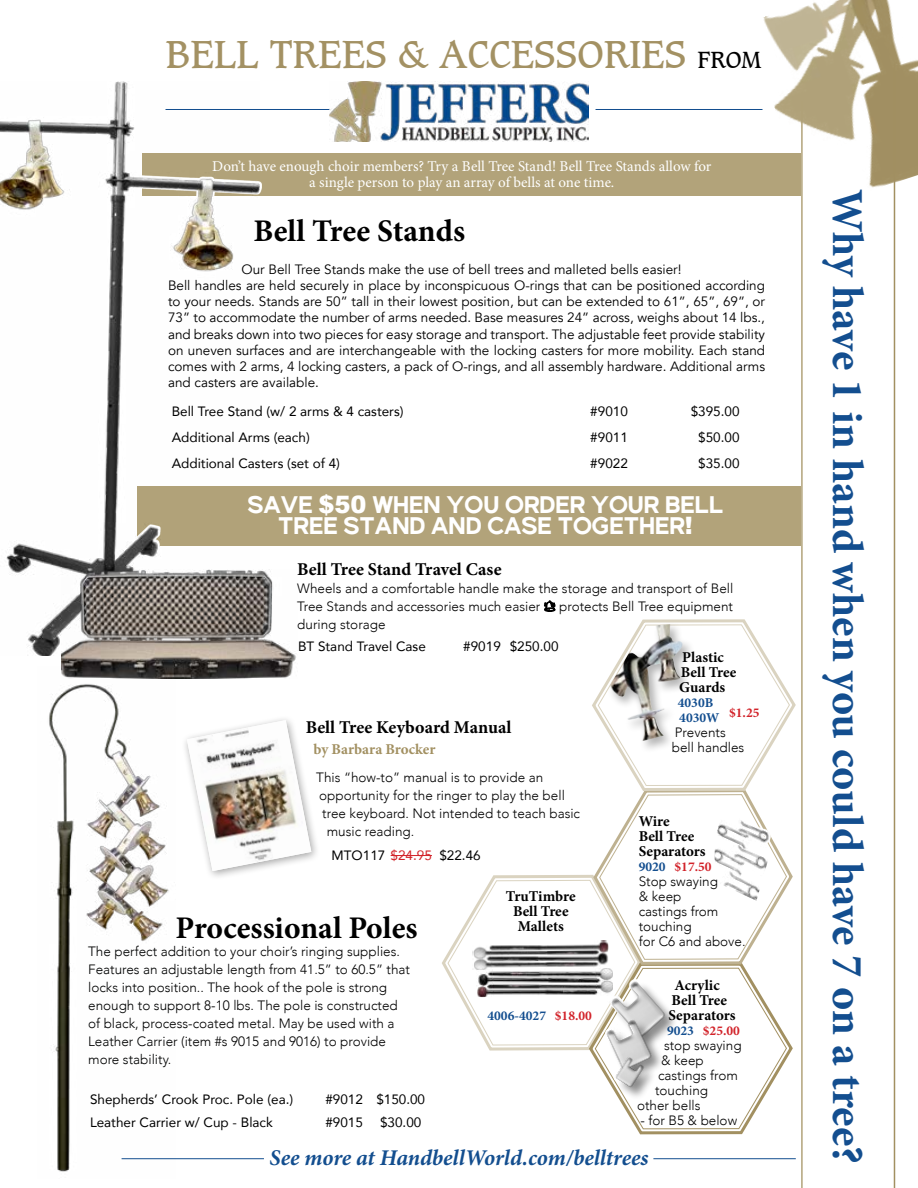
<style>
.page{position:relative;width:918px;height:1188px;background:#fff}
.page>*{position:absolute;margin:0;border:0;box-sizing:border-box;transform-origin:0 0}
.t1{font:700 44.25px "Minion Pro";letter-spacing:-.005em;color:#134e8f}
.t2{font:37.5px "Grammateus S Si";color:#a39163}
.t3{font:700 31.5px "Minion Pro";color:#000}
.t4{font:700 24px/21px "Random Nine";color:#fff;text-align:center}
.t5{font:italic 700 22.5px "Minion Pro";letter-spacing:-.005em;color:#134e8f}
.t6{font:700 18px "Minion Pro";color:#000}
.t7{font:15px/16.5px "Minion Pro";letter-spacing:-.005em;color:#fff;text-align:center}
.t8{font:700 15px/15px "Minion Pro";color:#000}
.t9{font:700 15px "Minion Pro";color:#a29061}
.t10{font:300 13.5px/18px "Avenir";color:#000101}
.t11{font:13.5px/16.2px "Avenir";color:#000}
.t12{font:13.5px "Avenir";color:#000}
.t13{font:700 13.5px/15px "Minion Pro";color:#134e8f}
.t14{font:700 13.5px "Minion Pro";color:#d2232a}
.s1{font-size:22.5px;color:#000}
.s2{font-family:"Arial";font-weight:900}
.s3{color:#d2232a}
.s4{color:#134e8f}
</style>
<div class="page">
<div style="left:142px;top:153px;width:659px;height:43px;background:#b2a37a"></div>
<div style="left:137px;top:486px;width:664px;height:59px;background:#b2a37a"></div>
<svg style="left:442px;top:619px;width:354px;height:516px"></svg>
<div style="left:181px;top:715px;width:139px;height:166px;background:#000;opacity:.35"></div>
<img style="left:187px;top:720px;width:124px;height:151px">
<hr style="left:391px;top:855px;width:41px;height:1px;background:#d2232a">
<img style="left:0;top:81px;width:260px;height:574px">
<img style="left:49px;top:684px;width:127px;height:488px">
<img style="left:61px;top:569px;width:235px;height:110px">
<div style="left:712px;top:815px;width:59px;height:86px;background:#fff"></div>
<img style="left:715px;top:816px;width:60px;height:85px">
<div style="left:607px;top:621px;width:88px;height:132px;background:#000;opacity:.3"></div>
<img style="left:609px;top:624px;width:74px;height:117px">
<div style="left:471px;top:939px;width:138px;height:32px;background:#f6f6f6"></div>
<img style="left:472px;top:940px;width:137px;height:29px">
<svg style="left:476px;top:967px;width:137px;height:31px"></svg>
<img style="left:476px;top:968px;width:137px;height:29px">
<hr style="left:894px;top:63px;width:1px;height:1125px;background:#a29061">
<hr style="left:801px;top:101px;width:2px;height:1087px;background:#b2a37a">
<svg style="left:606px;top:1049px;width:61px;height:40px"></svg>
<div style="left:612px;top:981px;width:66px;height:68px;background:#000;opacity:.45"></div>
<img style="left:606px;top:975px;width:65px;height:66px">
<div style="left:607px;top:1020px;width:58px;height:63px;background:#000;opacity:.45"></div>
<img style="left:603px;top:1015px;width:53px;height:59px">
<div style="left:616px;top:1059px;width:40px;height:42px;background:#000;opacity:.45"></div>
<img style="left:614px;top:1056px;width:32px;height:34px">
<img style="left:329px;top:81px;width:260px;height:61px">
<img style="left:763px;top:0;width:155px;height:211px">
<hr style="left:166px;top:109px;width:163px;height:1px;background:#134e8f">
<hr style="left:653px;top:1158px;width:143px;height:1px;background:#134e8f">
<hr style="left:122px;top:1158px;width:142px;height:1px;background:#134e8f">
<hr style="left:596px;top:109px;width:167px;height:1px;background:#134e8f">
<h2 class="t2" style="left:166px;top:32px;width:598px">BELL TREES &amp; ACCESSORIES <span class="s1">FROM</span></h2>
<p class="t7" style="left:212px;top:158px;width:501px">Don’t have enough choir members? Try a Bell Tree Stand! Bell Tree Stands allow for a single person to play an array of bells at one time.</p>
<h3 class="t3" style="left:254px;top:209px;width:213px">Bell Tree Stands</h3>
<p class="t11" style="left:168px;top:261px;width:599px;text-indent:73px">Our Bell Tree Stands make the use of bell trees and malleted bells easier!<br>Bell handles are held securely in place by inconspicuous O-rings that can be positioned according to your needs. Stands are 50” tall in their lowest position, but can be extended to 61”, 65”, 69”, or 73” to accommodate the number of arms needed. Base measures 24” across, weighs about 14 lbs., and breaks down into two pieces for easy storage and transport. The adjustable feet provide stability on uneven surfaces and are interchangeable with the locking casters for more mobility. Each stand comes with 2 arms, 4 locking casters, a pack of O-rings, and all assembly hardware. Additional arms and casters are available.</p>
<p class="t12" style="left:172px;top:401px;width:233px">Bell Tree Stand (w/ 2 arms &amp; 4 casters)</p>
<p class="t12" style="left:590px;top:401px;width:39px">#9010</p>
<p class="t12" style="left:691px;top:401px;width:50px">$395.00</p>
<p class="t12" style="left:172px;top:427px;width:140px">Additional Arms (each)</p>
<p class="t12" style="left:590px;top:427px;width:39px">#9011</p>
<p class="t12" style="left:698px;top:427px;width:43px">$50.00</p>
<p class="t12" style="left:172px;top:453px;width:170px">Additional Casters (set of 4)</p>
<p class="t12" style="left:590px;top:453px;width:39px">#9022</p>
<p class="t12" style="left:698px;top:453px;width:43px">$35.00</p>
<h3 class="t4" style="left:248px;top:495px;width:477px">SAVE <span class="s2">$50</span> WHEN YOU ORDER YOUR BELL<br>TREE STAND AND CASE TOGETHER<span class="s2">!</span></h3>
<h3 class="t6" style="left:297px;top:557px;width:206px">Bell Tree Stand Travel Case</h3>
<p class="t10" style="left:297px;top:580px;width:438px">Wheels and a comfortable handle make the storage and transport of Bell<br>Tree Stands and accessories much easier</p>
<p class="t10" style="left:559px;top:598px;width:175px">protects Bell Tree equipment</p>
<p class="t10" style="left:297px;top:616px;width:90px">during storage</p>
<p class="t12" style="left:298px;top:635px;width:129px">BT Stand Travel Case</p>
<p class="t12" style="left:463px;top:635px;width:97px">#9019 $250.00</p>
<h3 class="t6" style="left:306px;top:714px;width:207px">Bell Tree Keyboard Manual</h3>
<p class="t9" style="left:313px;top:739px;width:124px">by Barbara Brocker</p>
<p class="t10" style="left:316px;top:768px;width:228px">This “how-to” manual is to provide an</p>
<p class="t10" style="left:319px;top:786px;width:247px">opportunity for the ringer to play the bell</p>
<p class="t10" style="left:322px;top:804px;width:259px">tree keyboard. Not intended to teach basic</p>
<p class="t10" style="left:327px;top:822px;width:89px">music reading.</p>
<p class="t12" style="left:332px;top:845px;width:151px">MTO117 <span class="s3">$24.95</span> $22.46</p>
<h3 class="t3" style="left:176px;top:905px;width:243px">Processional Poles</h3>
<p class="t10" style="left:88px;top:942px;width:323px">The perfect addition to your choir’s ringing supplies.<br>Features an adjustable length from 41.5” to 60.5” that locks into position.. The hook of the pole is strong enough to support 8-10 lbs. The pole is constructed of black, process-coated metal. May be used with a Leather Carrier (item #s 9015 and 9016) to provide more stability.</p>
<p class="t12" style="left:90px;top:1089px;width:205px">Shepherds’ Crook Proc. Pole (ea.)</p>
<p class="t12" style="left:325px;top:1089px;width:101px">#9012 $150.00</p>
<p class="t12" style="left:90px;top:1111px;width:184px">Leather Carrier w/ Cup - Black</p>
<p class="t12" style="left:325px;top:1111px;width:39px">#9015</p>
<p class="t12" style="left:380px;top:1111px;width:43px">$30.00</p>
<p class="t8" style="left:506px;top:889px;width:71px;text-align:center">TruTimbre<br>Bell Tree<br>Mallets</p>
<p class="t13" style="left:487px;top:1008px;width:106px">4006-4027 <span class="s3">$18.00</span></p>
<p class="t8" style="left:679px;top:650px;width:59px">Plastic<br>Bell Tree<br>Guards</p>
<p class="t13" style="left:678px;top:695px;width:43px">4030B<br>4030W</p>
<p class="t10" style="left:672px;top:725px;width:74px;line-height:15px">Prevents bell handles</p>
<p class="t14" style="left:729px;top:703px;width:32px">$1.25</p>
<p class="t8" style="left:639px;top:813px;width:68px">Wire<br>Bell Tree<br>Separators</p>
<p class="t14" style="left:639px;top:857px;width:74px"><span class="s4">9020</span> $17.50</p>
<p class="t10" style="left:639px;top:874px;width:108px;line-height:15px">Stop swaying<br>&amp; keep<br>castings from touching<br>for C6 and above.</p>
<p class="t8" style="left:669px;top:977px;width:68px;text-indent:6px">Acrylic<br>Bell Tree<br>Separators</p>
<p class="t14" style="left:667px;top:1021px;width:74px"><span class="s4">9023</span> $25.00</p>
<p class="t10" style="left:664px;top:1036px;width:79px">stop swaying</p>
<p class="t10" style="left:661px;top:1051px;width:44px">&amp; keep</p>
<p class="t10" style="left:658px;top:1066px;width:81px">castings from</p>
<p class="t10" style="left:655px;top:1081px;width:55px">touching</p>
<p class="t10" style="left:637px;top:1096px;width:65px">other bells</p>
<p class="t10" style="left:641px;top:1111px;width:98px">- for B5 &amp; below</p>
<h3 class="t5" style="left:269px;top:1142px;width:381px">See more at HandbellWorld.com/belltrees</h3>
<h1 class="t1" style="left:878px;top:189px;width:977px;rotate:90deg">Why have 1 in hand when you could have 7 on a tree?</h1>
</div>
